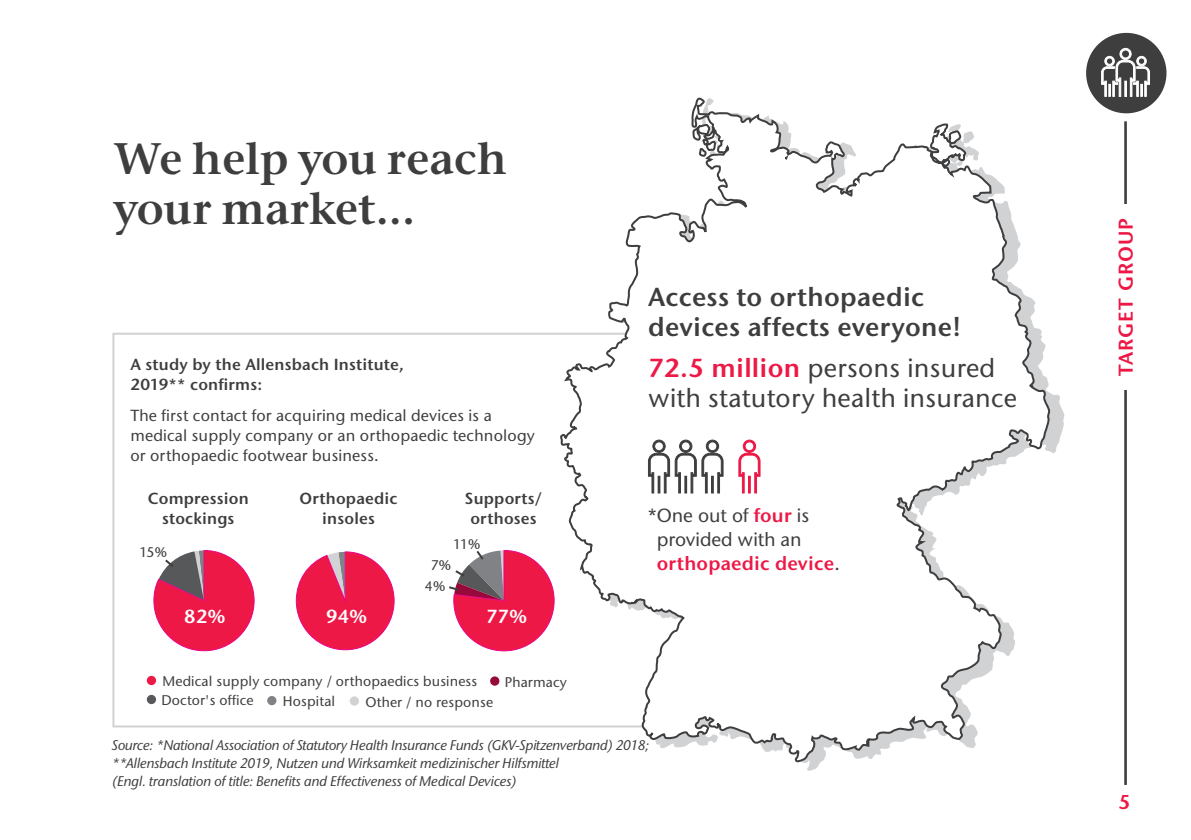
<style>
.page{position:relative;width:1191px;height:840px;background:#fff}
.page>*{position:absolute;margin:0;border:0;box-sizing:border-box;transform-origin:0 0}
.t1{font:600 44px/50px "Stone Ser ITC Std";color:#3e3e3f}
.t2{font:500 26px/30px "Stone Sans ITC Std";letter-spacing:.01em;color:#3e3e3f}
.t3{font:600 26px/30px "Stone Sans ITC Std";letter-spacing:.01em;color:#3e3e3f}
.t4{font:600 20px "Stone Sans ITC Std";letter-spacing:.05em;color:#ed1845}
.t5{font:500 19px/23.8px "Stone Sans ITC Std";color:#3e3e3f}
.t6{font:600 18.8px "Stone Sans ITC Std";color:#fff}
.t7{font:500 16px/20px "Stone Sans ITC Std";letter-spacing:.01em;color:#3e3e3f}
.t8{font:600 16px/20px "Stone Sans ITC Std";letter-spacing:.01em;color:#3e3e3f;text-align:center}
.t9{font:italic 500 14px/18px "Stone Sans IIITC Std";letter-spacing:-.005em;color:#3e3e3f}
.t10{font:500 14px "Stone Sans ITC Std";letter-spacing:.01em;color:#3e3e3f}
.s1{font-weight:600;color:#ed1845}
</style>
<div class="page">
<hr style="left:1124px;top:111px;width:2px;height:673px;background:#3e3e3f">
<svg style="left:558px;top:97px;width:494px;height:674px"></svg>
<svg style="left:648px;top:439px;width:75px;height:54px"></svg>
<svg style="left:738px;top:439px;width:22px;height:54px"></svg>
<svg style="left:1082px;top:29px;width:88px;height:88px;background:#5e5e5f"></svg>
<div style="left:1078px;top:25px;width:96px;height:96px;border:8px solid #fff;border-radius:50%"></div>
<svg style="left:1101px;top:48px;width:48px;height:49px"></svg>
<div style="left:130px;top:669px;width:437px;height:43px;background:#fff"></div>
<div style="left:147px;top:675px;width:9px;height:9px;background:#ed1845;border-radius:50%"></div>
<div style="left:490px;top:676px;width:9px;height:9px;background:#97093a;border-radius:50%"></div>
<div style="left:350px;top:696px;width:9px;height:9px;background:#d1d2d4;border-radius:50%"></div>
<div style="left:267px;top:695px;width:9px;height:9px;background:#808285;border-radius:50%"></div>
<div style="left:147px;top:694px;width:9px;height:9px;background:#57585a;border-radius:50%"></div>
<svg style="left:153px;top:550px;width:101px;height:100px"></svg>
<svg style="left:296px;top:551px;width:98px;height:98px"></svg>
<svg style="left:449px;top:550px;width:105px;height:101px"></svg>
<div style="left:1108px;top:204px;width:34px;height:185px;background:#fff"></div>
<h1 class="t1" style="left:113px;top:133px;width:395px">We help you reach your market...</h1>
<p class="t8" style="left:130px;top:354px;width:275px;text-align:left">A study by the Allensbach Institute,<br>2019** confirms:</p>
<p class="t7" style="left:130px;top:405px;width:406px">The first contact for acquiring medical devices is a medical supply company or an orthopaedic technology or orthopaedic footwear business.</p>
<p class="t8" style="left:148px;top:488px;width:102px">Compression stockings</p>
<p class="t8" style="left:299px;top:488px;width:99px">Orthopaedic insoles</p>
<p class="t8" style="left:465px;top:488px;width:79px">Supports/ orthoses</p>
<p class="t10" style="left:139px;top:543px;width:29px">15%</p>
<h3 class="t6" style="left:184px;top:604px;width:43px">82%</h3>
<h3 class="t6" style="left:326px;top:604px;width:42px">94%</h3>
<p class="t10" style="left:453px;top:535px;width:29px">11%</p>
<p class="t10" style="left:431px;top:556px;width:22px">7%</p>
<p class="t10" style="left:425px;top:577px;width:22px">4%</p>
<h3 class="t6" style="left:486px;top:604px;width:42px">77%</h3>
<p class="t10" style="left:163px;top:672px;width:316px">Medical supply company / orthopaedics business</p>
<p class="t10" style="left:505px;top:672px;width:64px">Pharmacy</p>
<p class="t10" style="left:161px;top:691px;width:94px">Doctor's office</p>
<p class="t10" style="left:283px;top:692px;width:54px">Hospital</p>
<p class="t10" style="left:365px;top:692px;width:129px">Other / no response</p>
<h2 class="t3" style="left:648px;top:281px;width:315px">Access to orthopaedic devices affects everyone!</h2>
<h2 class="t2" style="left:648px;top:353px;width:370px"><span class="s1">72.5 million</span> persons insured with statutory health insurance</h2>
<h3 class="t5" style="left:656px;top:503px;width:185px;text-indent:-8px">*One out of <span class="s1">four</span> is provided with an <span class="s1">orthopaedic device</span>.</h3>
<p class="t9" style="left:112px;top:735px;width:538px">Source: *National Association of Statutory Health Insurance Funds (GKV-Spitzenverband) 2018; **Allensbach Institute 2019, Nutzen und Wirksamkeit medizinischer Hilfsmittel<br>(Engl. translation of title: Benefits and Effectiveness of Medical Devices)</p>
<h3 class="t4" style="left:1113px;top:376px;width:160px;rotate:-90deg">TARGET GROUP</h3>
<h3 class="t4" style="left:1118px;top:789px;width:14px">5</h3>
</div>
